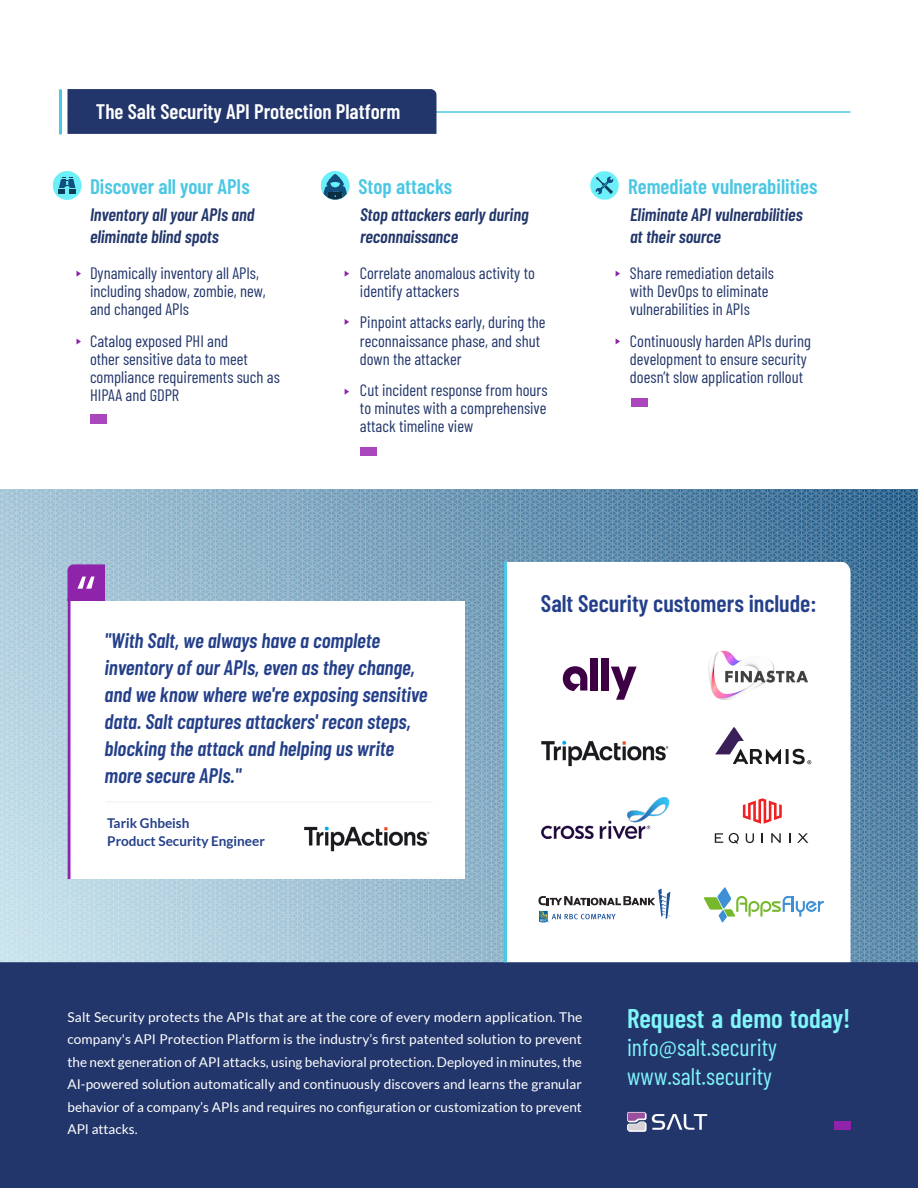
<style>
.page{position:relative;width:918px;height:1188px;background:#fff}
.page>*{position:absolute;margin:0;border:0;box-sizing:border-box;transform-origin:0 0}
.t1{font:600 27px "Barlow Condensed";color:#80f5fa}
.t2{font:24px/28.5px "Barlow Condensed";color:#80f5fa}
.t3{font:600 24px "Barlow Condensed";color:#24408a}
.t4{font:italic 600 21px/27px "Barlow Condensed";color:#24408a}
.t5{font:600 21px "Barlow Condensed";color:#4ac7e3}
.t6{font:600 21px "Barlow Condensed";color:#fff}
.t7{font:italic 600 18px/22.5px "Barlow Condensed";color:#22366b}
.t8{font:16.5px/18px "Barlow Condensed";color:#22366b}
.t9{font:13.5px/22.5px "Lato";color:#fff;text-align:justify}
.t10{font:700 13.5px/18px "Lato";color:#24408a}
</style>
<div class="page">
<svg style="left:52px;top:171px;width:30px;height:29px"></svg>
<svg style="left:320px;top:171px;width:30px;height:29px"></svg>
<svg style="left:590px;top:171px;width:29px;height:29px"></svg>
<div style="left:90px;top:415px;width:16px;height:9px;background:#ab47bd"></div>
<div style="left:360px;top:447px;width:16px;height:9px;background:#ab47bd"></div>
<div style="left:631px;top:398px;width:17px;height:9px;background:#ab47bd"></div>
<svg style="left:0;top:490px;width:918px;height:472px"></svg>
<svg style="left:68px;top:564px;width:37px;height:37px"></svg>
<div style="left:68px;top:601px;width:397px;height:278px;background:#fff"></div>
<svg style="left:507px;top:562px;width:344px;height:400px"></svg>
<hr style="left:106px;top:801px;width:327px;height:2px;background:#f2f5f7">
<div style="left:0;top:962px;width:918px;height:226px;background:#22366b"></div>
<svg style="left:627px;top:1112px;width:80px;height:20px"></svg>
<div style="left:834px;top:1121px;width:16px;height:9px;background:#8f24ab"></div>
<hr style="left:67px;top:111px;width:783px;height:2px;background:#4ac7e3">
<div style="left:68px;top:89px;width:368px;height:45px;background:#22366b"></div>
<hr style="left:59px;top:89px;width:3px;height:45px;background:#4ac7e3">
<svg style="left:76px;top:271px;width:5px;height:6px"></svg>
<svg style="left:345px;top:271px;width:4px;height:6px"></svg>
<svg style="left:616px;top:271px;width:4px;height:6px"></svg>
<svg style="left:616px;top:338px;width:4px;height:6px"></svg>
<svg style="left:345px;top:319px;width:4px;height:6px"></svg>
<svg style="left:345px;top:389px;width:4px;height:6px"></svg>
<svg style="left:76px;top:339px;width:5px;height:6px"></svg>
<hr style="left:504px;top:562px;width:3px;height:400px;background:#4ac7e3">
<hr style="left:68px;top:598px;width:2px;height:281px;background:#8f24ab">
<img style="left:304px;top:826px;width:126px;height:26px">
<svg style="left:704px;top:887px;width:120px;height:35px"></svg>
<img style="left:528px;top:733px;width:150px;height:40px">
<div style="left:591px;top:658px;width:7px;height:32px;background:#3d0045"></div>
<div style="left:602px;top:658px;width:7px;height:32px;background:#3d0045"></div>
<svg style="left:611px;top:667px;width:26px;height:33px"></svg>
<svg style="left:563px;top:666px;width:24px;height:25px"></svg>
<svg style="left:743px;top:798px;width:39px;height:26px"></svg>
<svg style="left:715px;top:833px;width:8px;height:10px"></svg>
<svg style="left:746px;top:833px;width:8px;height:10px"></svg>
<svg style="left:771px;top:833px;width:10px;height:10px"></svg>
<svg style="left:797px;top:833px;width:11px;height:10px"></svg>
<svg style="left:729px;top:833px;width:10px;height:11px"></svg>
<img style="left:700px;top:645px;width:117px;height:61px">
<svg style="left:538px;top:889px;width:132px;height:33px"></svg>
<svg style="left:715px;top:727px;width:96px;height:37px"></svg>
<img style="left:542px;top:797px;width:126px;height:41px">
<p class="t6" style="left:96px;top:96px;width:306px">The Salt Security API Protection Platform</p>
<p class="t5" style="left:90px;top:171px;width:161px">Discover all your APIs</p>
<p class="t5" style="left:359px;top:171px;width:95px">Stop attacks</p>
<p class="t5" style="left:628px;top:171px;width:191px">Remediate vulnerabilities</p>
<p class="t7" style="left:90px;top:202px;width:166px">Inventory all your APIs and eliminate blind spots</p>
<p class="t7" style="left:360px;top:202px;width:170px">Stop attackers early during reconnaissance</p>
<p class="t7" style="left:630px;top:202px;width:174px">Eliminate API vulnerabilities at their source</p>
<p class="t8" style="left:90px;top:263px;width:177px">Dynamically inventory all APIs, including shadow, zombie, new, and changed APIs</p>
<p class="t8" style="left:90px;top:330px;width:191px">Catalog exposed PHI and<br>other sensitive data to meet compliance requirements such as<br>HIPAA and GDPR</p>
<p class="t8" style="left:360px;top:263px;width:176px">Correlate anomalous activity to identify attackers</p>
<p class="t8" style="left:360px;top:312px;width:187px">Pinpoint attacks early, during the reconnaissance phase, and shut down the attacker</p>
<p class="t8" style="left:360px;top:380px;width:189px;text-align:justify">Cut incident response from hours to minutes with a comprehensive attack timeline view</p>
<p class="t8" style="left:630px;top:263px;width:145px">Share remediation details with DevOps to eliminate vulnerabilities in APIs</p>
<p class="t8" style="left:630px;top:330px;width:182px">Continuously harden APIs during development to ensure security doesnt’ slow application rollout</p>
<h2 class="t3" style="left:541px;top:586px;width:277px">Salt Security customers include:</h2>
<p class="t4" style="left:105px;top:626px;width:325px">"With Salt, we always have a complete inventory of our APIs, even as they change, and we know where wer e' exposing sensitive data. Salt captures attackers' recon steps, blocking the attack and helping us write more secure APIs ".</p>
<p class="t10" style="left:107px;top:814px;width:159px">Tarik Ghbeish<br>Product Security Engineer</p>
<p class="t9" style="left:68px;top:1005px;width:516px">Salt Security protects the APIs that are at the core of every modern application. The company s' API Protection Platform is the industry s’ first patented solution to prevent the next generation of API attacks, using behavioral protection. Deployed in minutes, the AI-powered solution automatically and continuously discovers and learns the granular behavior of a company s’ APIs and requires no configuration or customization to prevent API attacks.</p>
<h1 class="t1" style="left:627px;top:999px;width:225px">Request a demo today!</h1>
<h2 class="t2" style="left:627px;top:1032px;width:152px">info@salt.security www.salt.security</h2>
</div>
